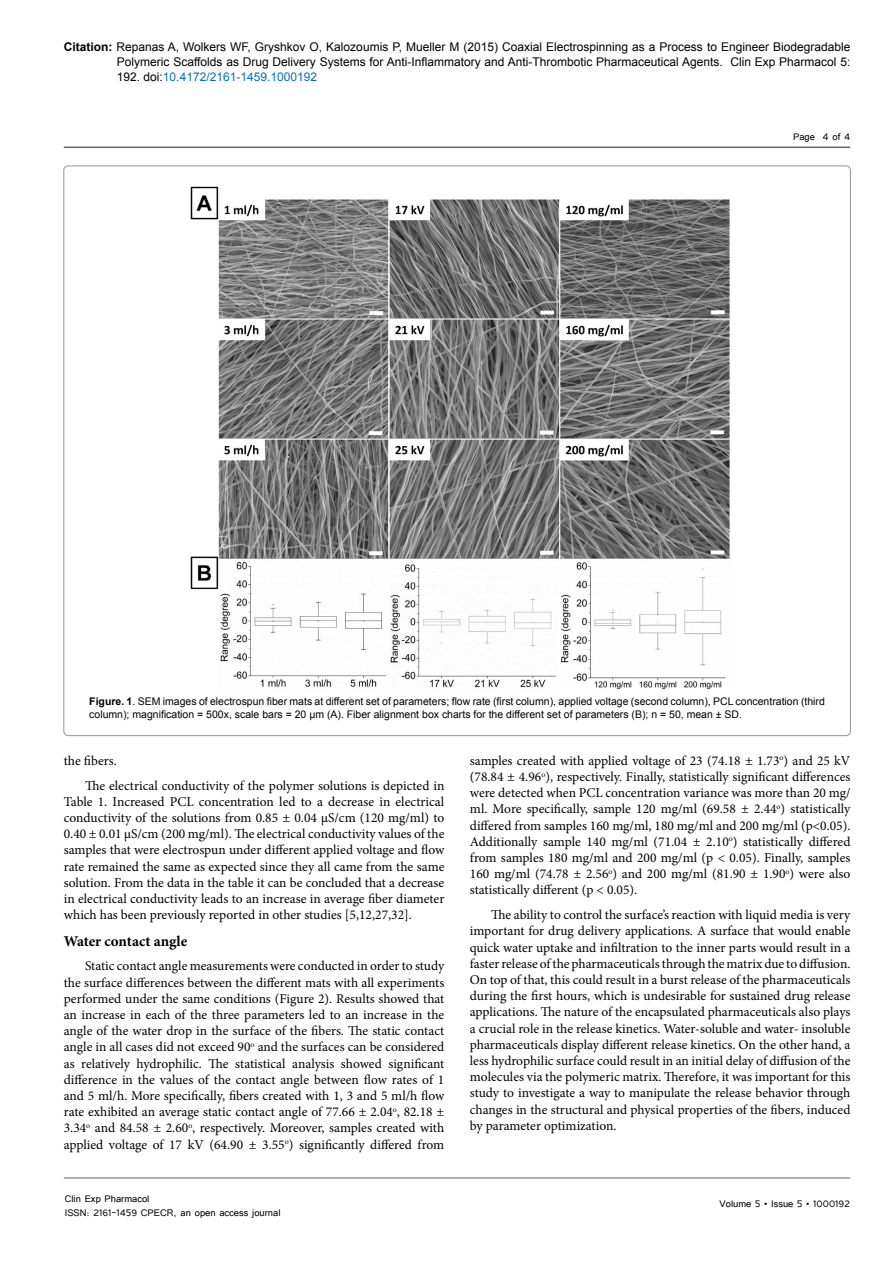
<style>
.page{position:relative;width:893px;height:1263px;background:#fff}
.page>*{position:absolute;margin:0;border:0;box-sizing:border-box;transform-origin:0 0}
.t1{font:700 15px "Minion Pro";letter-spacing:-.005em;color:#000}
.t2{font:13.5px/16.2px "Minion Pro";color:#000;text-align:justify}
.t3{font:12px/15px "Arial";color:#000;text-align:justify}
.t4{font:12px/14.4px "Tunga";color:#000}
.t5{font:10.5px/12.6px "Arial";color:#000}
.s1{font-weight:700}
.s2{color:#0072bc}
</style>
<div class="page">
<hr style="left:64px;top:147px;width:786px;height:1px;background:#636466">
<hr style="left:64px;top:1178px;width:786px;height:1px;background:#636466">
<img style="left:190px;top:186px;width:540px;height:503px">
<p class="t3" style="left:117px;top:40px;width:735px;text-indent:-53px"><span class="s1">Citation:</span> Repanas A, Wolkers WF, Gryshkov O, Kalozoumis P, Mueller M (2015) Coaxial Electrospinning as a Process to Engineer Biodegradable Polymeric Scaffolds as Drug Delivery Systems for Anti-Inflammatory and Anti-Thrombotic Pharmaceutical Agents. Clin Exp Pharmacol 5:<br>192. doi:<span class="s2">10.4172/2161-1459.1000192</span></p>
<p class="t4" style="left:793px;top:128px;width:59px">Page 4 of 4</p>
<p class="t5" style="left:89px;top:695px;width:737px"><span class="s1">Figure. 1</span>. SEM images of electrospun fiber mats at different set of parameters; flow rate (first column), applied voltage (second column), PCL concentration (third column); magnification = 500x, scale bars = 20 μm (A). Fiber alignment box charts for the different set of parameters (B); n = 50, mean ± SD.</p>
<p class="t2" style="left:85px;top:748px;width:361px;line-height:24.8px;text-indent:-21px">the fibers.<br>The electrical conductivity of the polymer solutions is depicted in</p>
<p class="t2" style="left:64px;top:793px;width:382px">Table 1. Increased PCL concentration led to a decrease in electrical conductivity of the solutions from 0.85 ± 0.04 μS/cm (120 mg/ml) to 0.40 ± 0.01 μS/cm (200 mg/ml). The electrical conductivity values of the samples that were electrospun under different applied voltage and flow rate remained the same as expected since they all came from the same solution. From the data in the table it can be concluded that a decrease in electrical conductivity leads to an increase in average fiber diameter which has been previously reported in other studies [5,12,27,32].</p>
<p class="t1" style="left:64px;top:930px;width:125px">Water contact angle</p>
<p class="t2" style="left:64px;top:958px;width:382px;text-indent:21px">Static contact angle measurements were conducted in order to study the surface differences between the different mats with all experiments performed under the same conditions (Figure 2). Results showed that an increase in each of the three parameters led to an increase in the angle of the water drop in the surface of the fibers. The static contact angle in all cases did not exceed 90<sup>o</sup> and the surfaces can be considered as relatively hydrophilic. The statistical analysis showed significant difference in the values of the contact angle between flow rates of 1 and 5 ml/h. More specifically, fibers created with 1, 3 and 5 ml/h flow rate exhibited an average static contact angle of 77.66 ± 2.04<sup>o</sup>, 82.18 ± 3.34<sup>o</sup> and 84.58 ± 2.60<sup>o</sup>, respectively. Moreover, samples created with applied voltage of 17 kV (64.90 ± 3.55<sup>o</sup>) significantly differed from</p>
<p class="t4" style="left:65px;top:1190px;width:217px">Clin Exp Pharmacol<br>ISSN: 2161-1459 CPECR, an open access journal</p>
<p class="t2" style="left:470px;top:752px;width:382px">samples created with applied voltage of 23 (74.18 ± 1.73<sup>o</sup>) and 25 kV (78.84 ± 4.96<sup>o</sup>), respectively. Finally, statistically significant differences were detected when PCL concentration variance was more than 20 mg/ ml. More specifically, sample 120 mg/ml (69.58 ± 2.44<sup>o</sup>) statistically differed from samples 160 mg/ml, 180 mg/ml and 200 mg/ml (p&lt;0.05).<br>Additionally sample 140 mg/ml (71.04 ± 2.10<sup>o</sup>) statistically differed from samples 180 mg/ml and 200 mg/ml (p &lt; 0.05). Finally, samples 160 mg/ml (74.78 ± 2.56<sup>o</sup>) and 200 mg/ml (81.90 ± 1.90<sup>o</sup>) were also statistically different (p &lt; 0.05).</p>
<p class="t2" style="left:470px;top:907px;width:382px;text-indent:21px">The ability to control the surface’s reaction with liquid media is very important for drug delivery applications. A surface that would enable quick water uptake and infiltration to the inner parts would result in a faster release of the pharmaceuticals through the matrix due to diffusion.<br>On top of that, this could result in a burst release of the pharmaceuticals during the first hours, which is undesirable for sustained drug release applications. The nature of the encapsulated pharmaceuticals also plays a crucial role in the release kinetics. Water-soluble and water- insoluble pharmaceuticals display different release kinetics. On the other hand, a less hydrophilic surface could result in an initial delay of diffusion of the molecules via the polymeric matrix. Therefore, it was important for this study to investigate a way to manipulate the release behavior through changes in the structural and physical properties of the fibers, induced by parameter optimization.</p>
<p class="t4" style="left:720px;top:1196px;width:132px">Volume 5 • Issue 5 • 1000192</p>
</div>
